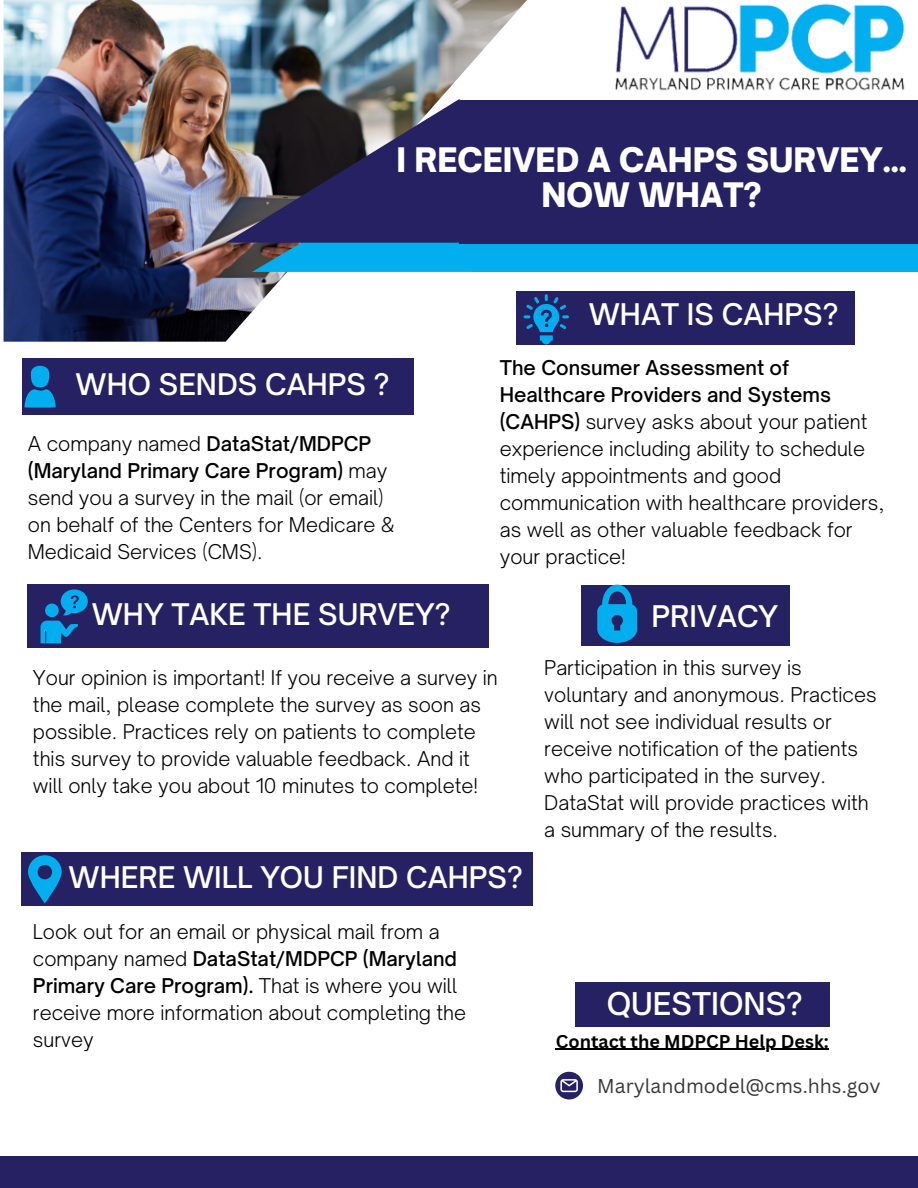
<style>
.page{position:relative;width:918px;height:1188px;background:#fff}
.page>*{position:absolute;margin:0;border:0;box-sizing:border-box;transform-origin:0 0}
.t1{font:900 32.4px "Open Sauce One";color:#fff}
.t2{font:500 30px "Open Sauce One";color:#fff}
.t3{font:500 28.5px "Open Sauce One";color:#fff}
.t4{font:300 19.5px/27px "Open Sauce One";color:#000}
.t5{font:19.5px "Canva Sans";color:#373737}
.t6{font:700 18px "Canva Sans";color:#000}
.s1{font-weight:500}
</style>
<div class="page">
<img style="left:4px;top:0;width:238px;height:342px">
<img style="left:242px;top:0;width:285px;height:342px">
<div style="left:472px;top:142px;width:446px;height:130px;background:#03aeef"></div>
<svg style="left:252px;top:243px;width:441px;height:29px;fill:#03aeef"></svg>
<div style="left:459px;top:100px;width:459px;height:143px;background:#262162"></div>
<svg style="left:226px;top:99px;width:301px;height:144px;fill:#262162"></svg>
<div style="left:517px;top:291px;width:338px;height:53px;background:#262162"></div>
<div style="left:28px;top:584px;width:461px;height:64px;background:#262162"></div>
<div style="left:582px;top:585px;width:208px;height:61px;background:#262162"></div>
<div style="left:575px;top:982px;width:255px;height:45px;background:#262162"></div>
<svg style="left:555px;top:1072px;width:28px;height:27px"></svg>
<div style="left:0;top:1156px;width:918px;height:32px;background:#262162"></div>
<img style="left:615px;top:3px;width:290px;height:88px">
<div style="left:22px;top:359px;width:391px;height:56px;background:#262162"></div>
<svg style="left:41px;top:589px;width:47px;height:54px"></svg>
<svg style="left:524px;top:294px;width:45px;height:50px"></svg>
<div style="left:22px;top:852px;width:511px;height:54px;background:#262162"></div>
<svg style="left:24px;top:366px;width:32px;height:41px"></svg>
<svg style="left:597px;top:585px;width:40px;height:58px"></svg>
<svg style="left:28px;top:855px;width:34px;height:48px"></svg>
<hr style="left:556px;top:1049px;width:273px;height:1px;background:#000">
<p class="t1" style="left:396px;top:140px;width:512px">I RECEIVED A CAHPS SURVEY...</p>
<p class="t1" style="left:541px;top:175px;width:222px">NOW WHAT?</p>
<p class="t3" style="left:76px;top:367px;width:315px">WHO SENDS CAHPS ?</p>
<p class="t4" style="left:28px;top:430px;width:368px">A company named <span class="s1">DataStat/MDPCP (Maryland Primary Care Program)</span> may send you a survey in the mail (or email) on behalf of the Centers for Medicare &amp; Medicaid Services (CMS).</p>
<p class="t3" style="left:92px;top:597px;width:360px">WHY TAKE THE SURVEY?</p>
<p class="t3" style="left:589px;top:297px;width:251px">WHAT IS CAHPS?</p>
<p class="t4" style="left:500px;top:354px;width:386px"><span class="s1">The Consumer Assessment of Healthcare Providers and Systems (CAHPS)</span> survey asks about your patient experience including ability to schedule timely appointments and good communication with healthcare providers, as well as other valuable feedback for your practice!</p>
<p class="t3" style="left:652px;top:598px;width:128px">PRIVACY</p>
<p class="t4" style="left:33px;top:664px;width:466px">Your opinion is important! If you receive a survey in the mail, please complete the survey as soon as possible. Practices rely on patients to complete this survey to provide valuable feedback. And it will only take you about 10 minutes to complete!</p>
<p class="t3" style="left:69px;top:859px;width:456px">WHERE WILL YOU FIND CAHPS?</p>
<p class="t4" style="left:33px;top:918px;width:435px">Look out for an email or physical mail from a company named <span class="s1">DataStat/MDPCP (Maryland Primary Care Program).</span> That is where you will receive more information about completing the survey</p>
<p class="t4" style="left:544px;top:654px;width:334px">Participation in this survey is voluntary and anonymous. Practices will not see individual results or receive notification of the patients who participated in the survey.<br>DataStat will provide practices with a summary of the results.</p>
<p class="t2" style="left:607px;top:985px;width:198px">QUESTIONS?</p>
<p class="t6" style="left:556px;top:1028px;width:274px">Contact the MDPCP Help Desk:</p>
<p class="t5" style="left:597px;top:1073px;width:285px">Marylandmodel@cms.hhs.gov</p>
</div>
